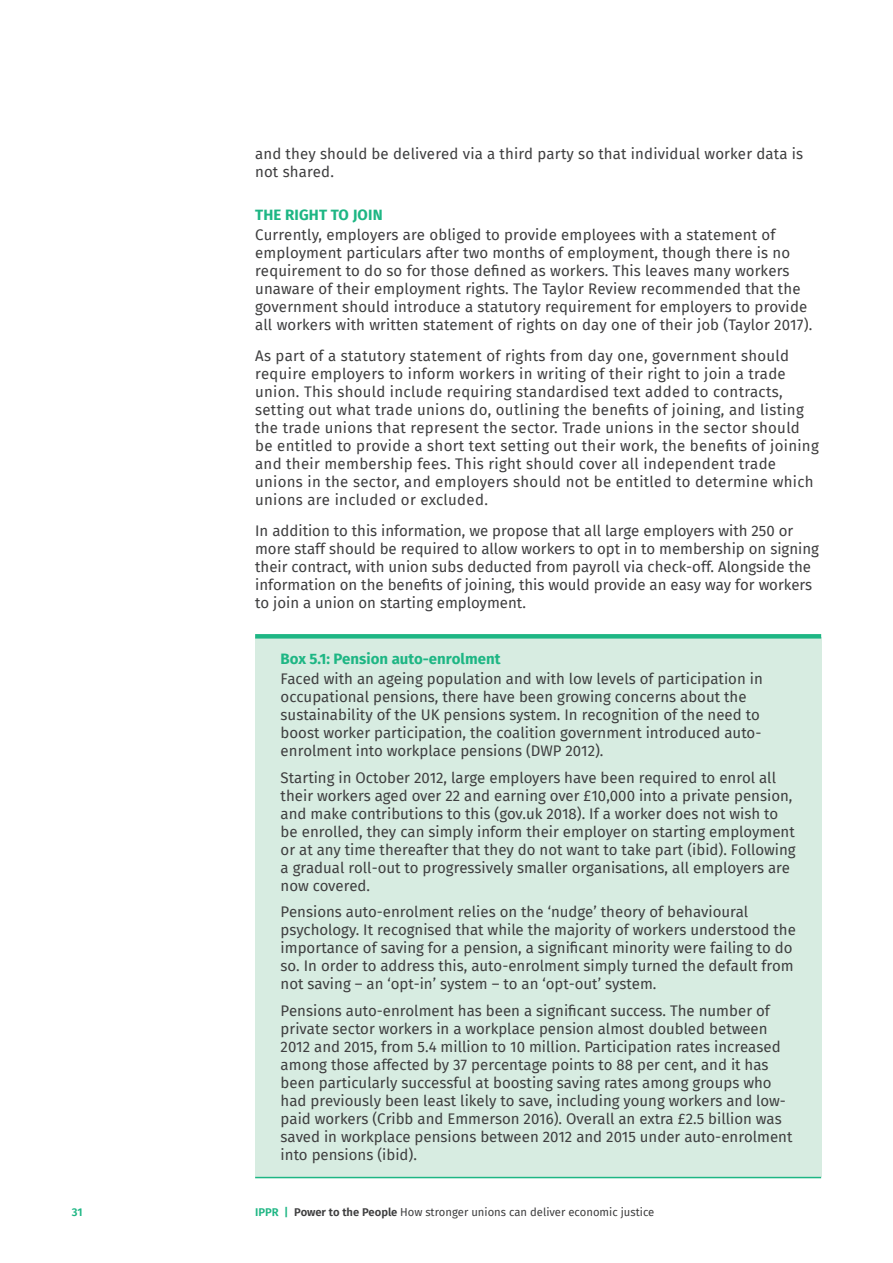
<style>
.page{position:relative;width:893px;height:1263px;background:#fff}
.page>*{position:absolute;margin:0;border:0;box-sizing:border-box;transform-origin:0 0}
.Body_para{font:15px/18px "Fira Sans";letter-spacing:.01em;color:#3e3e3f}
.Indent_body{font:15px/18px "Fira Sans";color:#3e3e3f}
.Indent_body_para_las{font:15px/18px "Fira Sans";color:#3e3e3f}
.Indent_heading_1_fir{font:700 15px "Fira Sans";color:#1eb684}
.Subhead_1{font:700 15px "Fira Sans";letter-spacing:.01em;color:#1eb684}
.t1{font:11.25px "Fira Sans";color:#3e3e3f}
.t2{font:600 11.25px "Fira Sans";color:#1eb684}
.s1{font-weight:600;color:#1eb684}
.s2{font-weight:600}
</style>
<div class="page">
<div style="left:255px;top:638px;width:566px;height:539px;background:#d7ece1"></div>
<svg style="left:255px;top:634px;width:566px;height:4px;background:#22b786"></svg>
<hr style="left:255px;top:1177px;width:566px;height:1px;background:#1eb684">
<p class="Body_para" style="left:255px;top:144px;width:550px">and they should be delivered via a third party so that individual worker data is not shared.</p>
<p class="Subhead_1" style="left:255px;top:202px;width:129px">THE RIGHT TO JOIN</p>
<p class="Body_para" style="left:255px;top:226px;width:559px">Currently, employers are obliged to provide employees with a statement of employment particulars after two months of employment, though there is no requirement to do so for those defined as workers. This leaves many workers unaware of their employment rights. The Taylor Review recommended that the government should introduce a statutory requirement for employers to provide all workers with written statement of rights on day one of their job (Taylor 2017).</p>
<p class="Body_para" style="left:255px;top:346px;width:565px">As part of a statutory statement of rights from day one, government should require employers to inform workers in writing of their right to join a trade union. This should include requiring standardised text added to contracts, setting out what trade unions do, outlining the benefits of joining, and listing the trade unions that represent the sector. Trade unions in the sector should be entitled to provide a short text setting out their work, the benefits of joining and their membership fees. This right should cover all independent trade unions in the sector, and employers should not be entitled to determine which unions are included or excluded.</p>
<p class="Body_para" style="left:255px;top:521px;width:565px">In addition to this information, we propose that all large employers with 250 or more staff should be required to allow workers to opt in to membership on signing their contract, with union subs deducted from payroll via check-off. Alongside the information on the benefits of joining, this would provide an easy way for workers to join a union on starting employment.</p>
<p class="Indent_heading_1_fir" style="left:281px;top:646px;width:221px">Box 5.1: Pension auto-enrolment</p>
<p class="Indent_body" style="left:281px;top:670px;width:484px">Faced with an ageing population and with low levels of participation in occupational pensions, there have been growing concerns about the sustainability of the UK pensions system. In recognition of the need to boost worker participation, the coalition government introduced auto&shy;enrolment into workplace pensions (DWP 2012).</p>
<p class="Indent_body" style="left:281px;top:768px;width:516px">Starting in October 2012, large employers have been required to enrol all their workers aged over 22 and earning over £10,000 into a private pension, and make contributions to this (gov.uk 2018). If a worker does not wish to be enrolled, they can simply inform their employer on starting employment or at any time thereafter that they do not want to take part (ibid). Following a gradual roll-out to progressively smaller organisations, all employers are now covered.</p>
<p class="Indent_body" style="left:281px;top:903px;width:517px">Pensions auto-enrolment relies on the ‘nudge’ theory of behavioural psychology. It recognised that while the majority of workers understood the importance of saving for a pension, a significant minority were failing to do so. In order to address this, auto-enrolment simply turned the default from not saving – an ‘opt-in’ system – to an ‘opt-out’ system.</p>
<p class="Indent_body_para_las" style="left:281px;top:1001px;width:513px">Pensions auto-enrolment has been a significant success. The number of private sector workers in a workplace pension almost doubled between 2012 and 2015, from 5.4 million to 10 million. Participation rates increased among those affected by 37 percentage points to 88 per cent, and it has been particularly successful at boosting saving rates among groups who had previously been least likely to save, including young workers and low&shy;paid workers (Cribb and Emmerson 2016). Overall an extra £2.5 billion was saved in workplace pensions between 2012 and 2015 under auto-enrolment into pensions (ibid).</p>
<p class="t2" style="left:72px;top:1203px;width:12px">31</p>
<p class="t1" style="left:255px;top:1204px;width:401px"><span class="s1">IPPR |</span> <span class="s2">Power to the People</span> How stronger unions can deliver economic justice</p>
</div>
